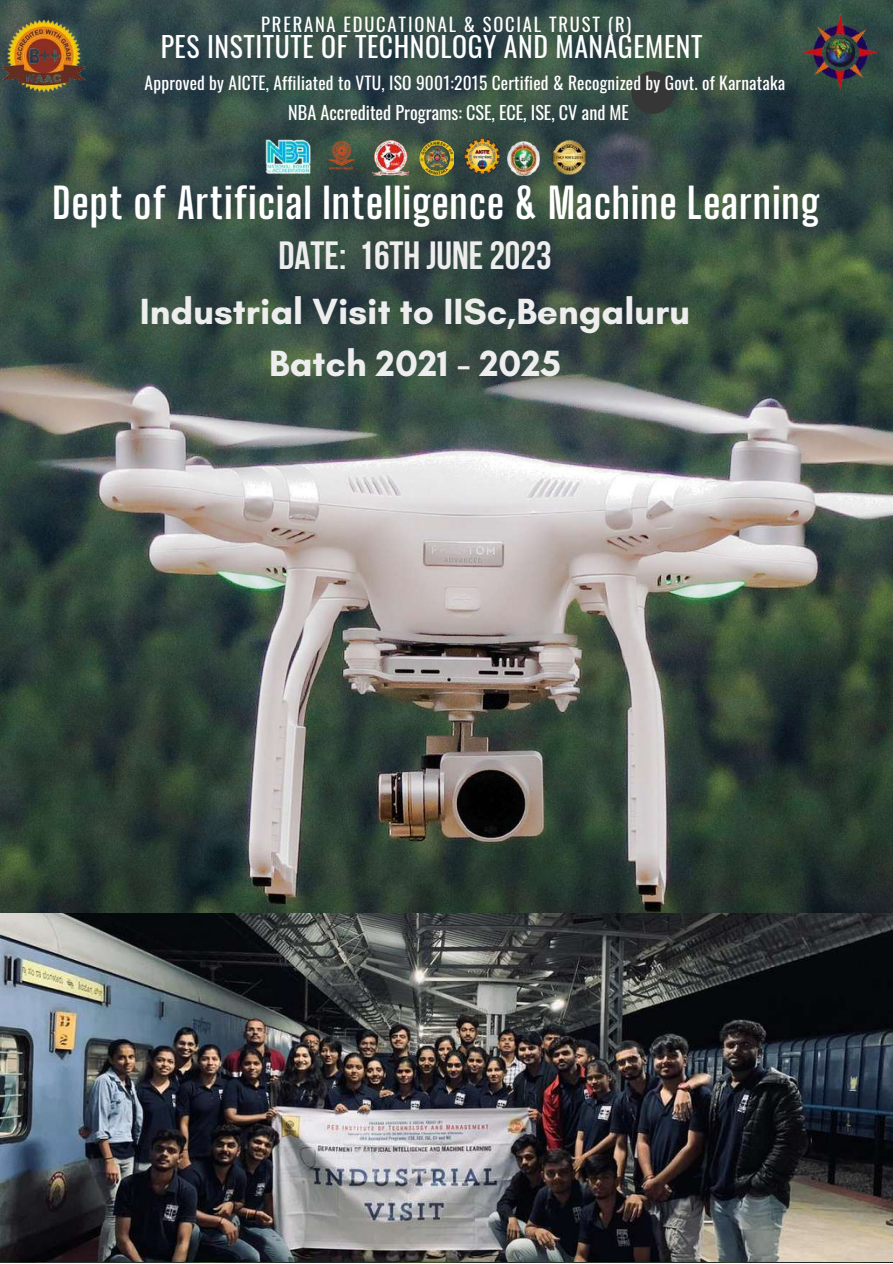
<style>
.page{position:relative;width:893px;height:1264px;background:#fff}
.page>*{position:absolute;margin:0;border:0;box-sizing:border-box;transform-origin:0 0}
.t1{font:700 42px "Big Shoulders Display";letter-spacing:.02em;color:#fff}
.t2{font:700 39.3px "Bebas Neue";color:#eee}
.t3{font:700 37.05px/51.8px "Glacial Indifference";color:#eee;text-align:center}
.t4{font:27.75px "Oswald";letter-spacing:.02em;color:#fff}
.t5{font:18.45px "Oswald";letter-spacing:.095em;color:#fff}
.t6{font:18.15px "Oswald";color:#fff}
.t7{font:17.4px "Oswald";letter-spacing:.01em;color:#fff}
</style>
<div class="page">
<img style="left:0;top:0;width:892px;height:913px">
<div style="left:631px;top:71px;width:43px;height:43px;background:#363636;border-radius:50%"></div>
<img style="left:0;top:19px;width:87px;height:74px">
<img style="left:800px;top:13px;width:80px;height:80px">
<img style="left:265px;top:138px;width:46px;height:37px">
<img style="left:326px;top:139px;width:30px;height:31px">
<img style="left:372px;top:140px;width:37px;height:35px">
<img style="left:419px;top:140px;width:35px;height:35px">
<img style="left:464px;top:138px;width:35px;height:35px">
<img style="left:507px;top:141px;width:33px;height:34px">
<img style="left:548px;top:139px;width:41px;height:35px">
<img style="left:0;top:913px;width:892px;height:348px">
<p class="t5" style="left:261px;top:10px;width:371px">PRERANA EDUCATIONAL &amp; SOCIAL TRUST (R)</p>
<h3 class="t4" style="left:161px;top:25px;width:543px">PES INSTITUTE OF TECHNOLOGY AND MANAGEMENT</h3>
<p class="t7" style="left:145px;top:70px;width:642px">Approved by AICTE, Affiliated to VTU, ISO 9001:2015 Certified &amp; Recognized by Govt. of Karnataka</p>
<p class="t6" style="left:288px;top:98px;width:342px">NBA Accredited Programs: CSE, ECE, ISE, CV and ME</p>
<h1 class="t1" style="left:53px;top:177px;width:768px">Dept of Artificial Intelligence &amp; Machine Learning</h1>
<h2 class="t2" style="left:278px;top:239px;width:274px">dATE: 16TH JUNE2023</h2>
<h3 class="t3" style="left:140px;top:285px;width:551px">Industrial Visit to IISc,Bengaluru<br>Batch 2021 - 2025</h3>
</div>
